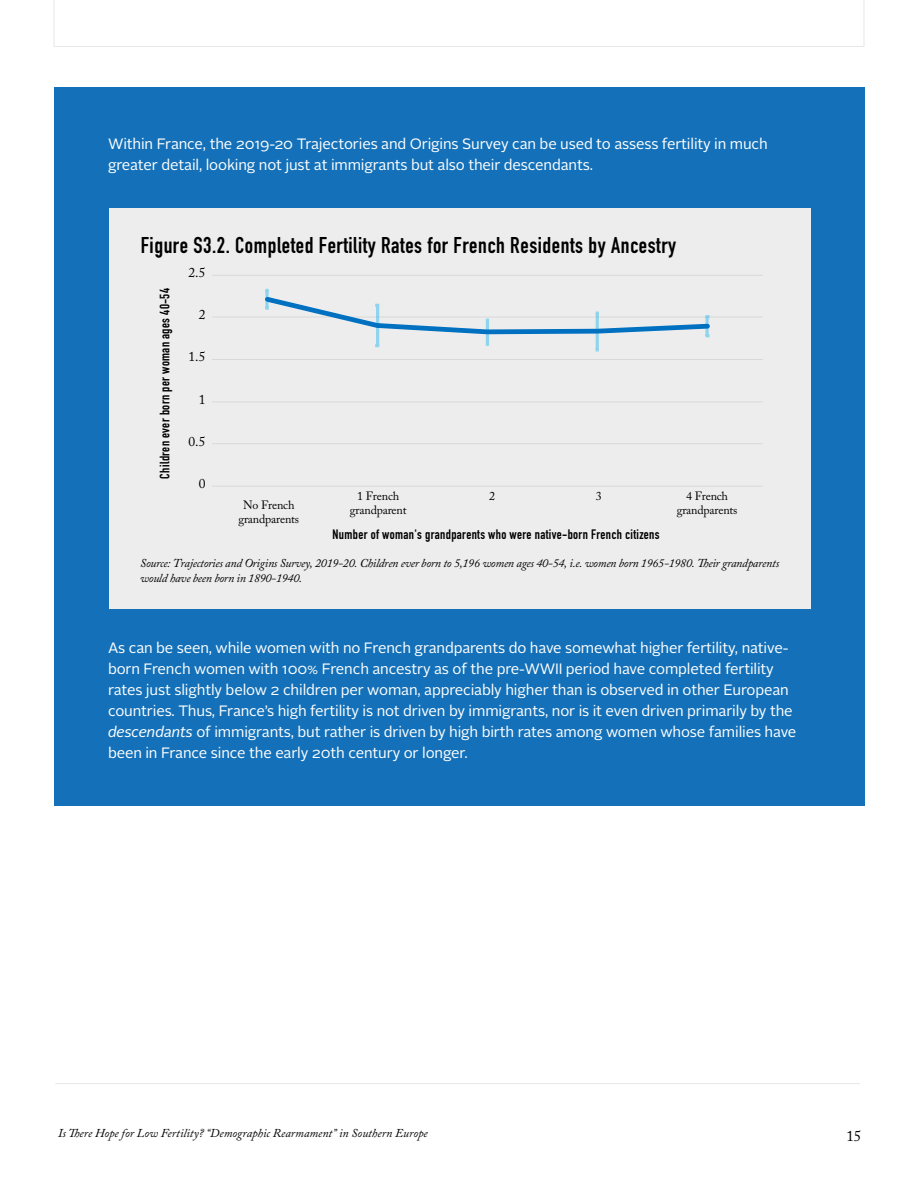
<style>
.page{position:relative;width:918px;height:1188px;background:#fff}
.page>*{position:absolute;margin:0;border:0;box-sizing:border-box;transform-origin:0 0}
.t1{font:700 22.5px "DIN Condensed";letter-spacing:.025em;color:#000}
.t2{font:15px/21px "Alright Sans";letter-spacing:-.01em;color:#fff}
.t3{font:15px "Adobe Caslon Pro";color:#000}
.t4{font:700 13.5px "DIN Condensed";letter-spacing:.025em;color:#000}
.t5{font:13.5px "Adobe Caslon Pro";color:#000}
.t6{font:italic 12px/15px "Adobe Caslon Pro";letter-spacing:-.02em;color:#000}
.t7{font:italic 12px "Adobe Caslon Pro";color:#000}
.t8{font:12px/13.5px "Adobe Caslon Pro";letter-spacing:-.015em;color:#000;text-align:center}
.s1{font-style:italic}
</style>
<div class="page">
<hr style="left:55px;top:1083px;width:805px;height:1px;background:#e6e7e8">
<svg style="left:54px;top:0;width:810px;height:47px"></svg>
<div style="left:54px;top:87px;width:810px;height:719px;background:#1471b9"></div>
<div style="left:109px;top:209px;width:702px;height:400px;background:#ededee"></div>
<hr style="left:212px;top:443px;width:551px;height:1px;background:#d9d9d9">
<hr style="left:212px;top:402px;width:551px;height:1px;background:#d9d9d9">
<hr style="left:212px;top:359px;width:551px;height:1px;background:#d9d9d9">
<hr style="left:212px;top:317px;width:551px;height:1px;background:#d9d9d9">
<hr style="left:212px;top:275px;width:551px;height:1px;background:#d9d9d9">
<hr style="left:212px;top:486px;width:551px;height:1px;background:#d9d9d9">
<svg style="left:262px;top:289px;width:450px;height:63px"></svg>
<p class="t2" style="left:108px;top:134px;width:661px">Within France, the 2019-20 Trajectories and Origins Survey can be used to assess fertility in much greater detail, looking not just at immigrants but also their descendants.</p>
<p class="t1" style="left:141px;top:230px;width:537px">Figure S3.2. Completed Fertility Rates for French Residents by Ancestry</p>
<p class="t4" style="left:156px;top:479px;width:192px;rotate:-90deg">Children ever born per woman ages 40-54</p>
<p class="t5" style="left:189px;top:264px;width:18px">2.5</p>
<p class="t5" style="left:199px;top:306px;width:8px">2</p>
<p class="t5" style="left:189px;top:349px;width:18px">1.5</p>
<p class="t5" style="left:199px;top:391px;width:8px">1</p>
<p class="t5" style="left:189px;top:434px;width:18px">0.5</p>
<p class="t5" style="left:199px;top:475px;width:8px">0</p>
<p class="t8" style="left:238px;top:498px;width:62px">No French grandparents</p>
<p class="t8" style="left:350px;top:489px;width:58px">1 French grandparent</p>
<p class="t8" style="left:489px;top:489px;width:7px">2</p>
<p class="t8" style="left:596px;top:489px;width:7px">3</p>
<p class="t8" style="left:677px;top:489px;width:62px">4 French grandparents</p>
<p class="t4" style="left:333px;top:525px;width:329px">Number of woman's grandparents who were native-born French citizens</p>
<p class="t6" style="left:140px;top:555px;width:640px">Source: Trajectories and Origins Survey, 2019-20. Children ever born to 5,196 women ages 40-54, i.e. women born 1965-1980. eir grandparents would have been born in 1890-1940.</p>
<p class="t2" style="left:108px;top:638px;width:690px">As can be seen, while women with no French grandparents do have somewhat higher fertility, native&shy;born French women with 100% French ancestry as of the pre-WWII period have completed fertility rates just slightly below 2 children per woman, appreciably higher than is observed in other European countries. Thus, France’s high fertility is not driven by immigrants, nor is it even driven primarily by the <span class="s1">descendants</span> of immigrants, but rather is driven by high birth rates among women whose families have been in France since the early 20th century or longer.</p>
<p class="t7" style="left:58px;top:1126px;width:371px">Is There Hope for Low Fertility? “Demographic Rearmament” in Southern Europe</p>
<p class="t3" style="left:846px;top:1127px;width:16px">15</p>
</div>
